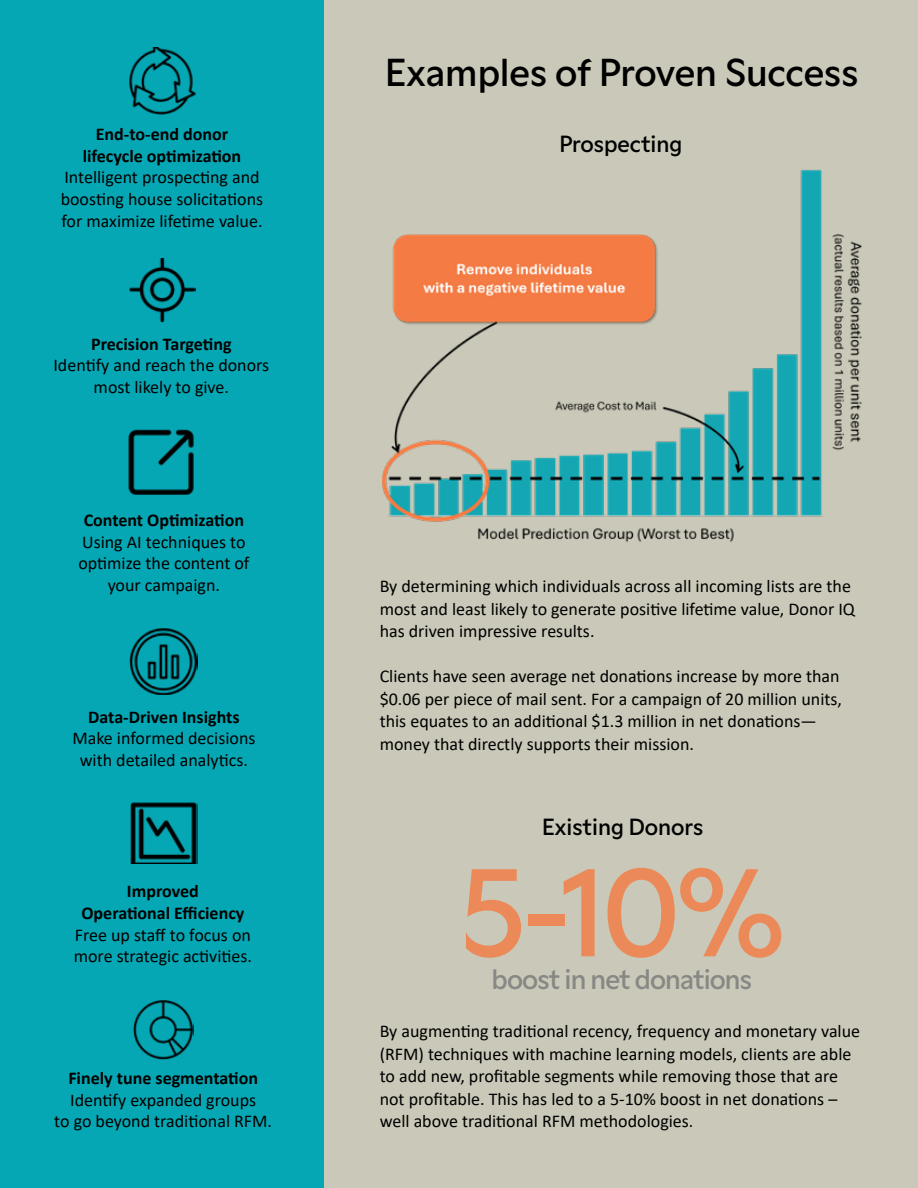
<style>
.page{position:relative;width:918px;height:1188px;background:#fff}
.page>*{position:absolute;margin:0;border:0;box-sizing:border-box;transform-origin:0 0}
.t1{font:120px "Gamay";color:#f47b41}
.t2{font:37.5px "Gamay";letter-spacing:-.005em;color:#000}
.t3{font:27px "Gamay";letter-spacing:-.03em;color:#777878}
.t4{font:22.5px "Gamay";color:#000101}
.t5{font:18px/22.5px "Calibri";color:#000}
.t6{font:700 18px/21.6px "Calibri";color:#000;text-align:center}
</style>
<div class="page">
<div style="left:299px;top:0;width:619px;height:1188px;background:#cac8b8"></div>
<div style="left:0;top:0;width:323px;height:1188px;background:#06a7b4"></div>
<img style="left:129px;top:48px;width:67px;height:66px">
<img style="left:130px;top:628px;width:67px;height:67px">
<img style="left:130px;top:802px;width:68px;height:62px">
<img style="left:128px;top:429px;width:66px;height:66px">
<img style="left:129px;top:259px;width:66px;height:63px">
<img style="left:133px;top:1000px;width:60px;height:59px">
<img style="left:382px;top:169px;width:480px;height:373px">
<p class="t6" style="left:83px;top:123px;width:160px">End-to-end donor lifecycle optimization</p>
<p class="t5" style="left:61px;top:166px;width:204px;line-height:21.6px">Intelligent prospecting and boosting house solicitations for maximize lifetime value.</p>
<p class="t6" style="left:91px;top:333px;width:142px">Precision Targeting</p>
<p class="t5" style="left:53px;top:354px;width:217px;line-height:21.6px;text-align:center">Identify and reach the donors most likely to give.</p>
<p class="t6" style="left:84px;top:509px;width:162px">Content Optimization</p>
<p class="t5" style="left:78px;top:530px;width:173px;line-height:21.6px;text-align:center">Using AI techniques to optimize the content of your campaign.</p>
<p class="t6" style="left:88px;top:706px;width:153px">Data-Driven Insights</p>
<p class="t5" style="left:72px;top:727px;width:185px;line-height:21.6px;text-align:center">Make informed decisions with detailed analytics.</p>
<p class="t6" style="left:81px;top:880px;width:164px">Improved<br>Operational Efficiency</p>
<p class="t5" style="left:74px;top:923px;width:180px;line-height:21.6px">Free up staff to focus on more strategic activities.</p>
<p class="t6" style="left:68px;top:1067px;width:191px">Finely tune segmentation</p>
<p class="t5" style="left:54px;top:1088px;width:219px;line-height:21.6px;text-align:center">Identify expanded groups<br>to go beyond traditional RFM.</p>
<h2 class="t2" style="left:385px;top:43px;width:475px">Examples of Proven Success</h2>
<p class="t4" style="left:559px;top:126px;width:125px">Prospecting</p>
<p class="t5" style="left:380px;top:574px;width:477px">By determining which individuals across all incoming lists are the most and least likely to generate positive lifetime value, Donor IQ has driven impressive results.</p>
<p class="t5" style="left:380px;top:664px;width:464px">Clients have seen average net donations increase by more than $0.06 per piece of mail sent. For a campaign of 20 million units, this equates to an additional $1.3 million in net donations— money that directly supports their mission.</p>
<p class="t4" style="left:542px;top:809px;width:163px">Existing Donors</p>
<h1 class="t1" style="left:458px;top:819px;width:329px">5-10%</h1>
<h3 class="t3" style="left:492px;top:958px;width:262px">boost in net donations</h3>
<p class="t5" style="left:380px;top:1020px;width:482px">By augmenting traditional recency, frequency and monetary value (RFM) techniques with machine learning models, clients are able to add new, profitable segments while removing those that are not profitable. This has led to a 5-10% boost in net donations – well above traditional RFM methodologies.</p>
</div>
